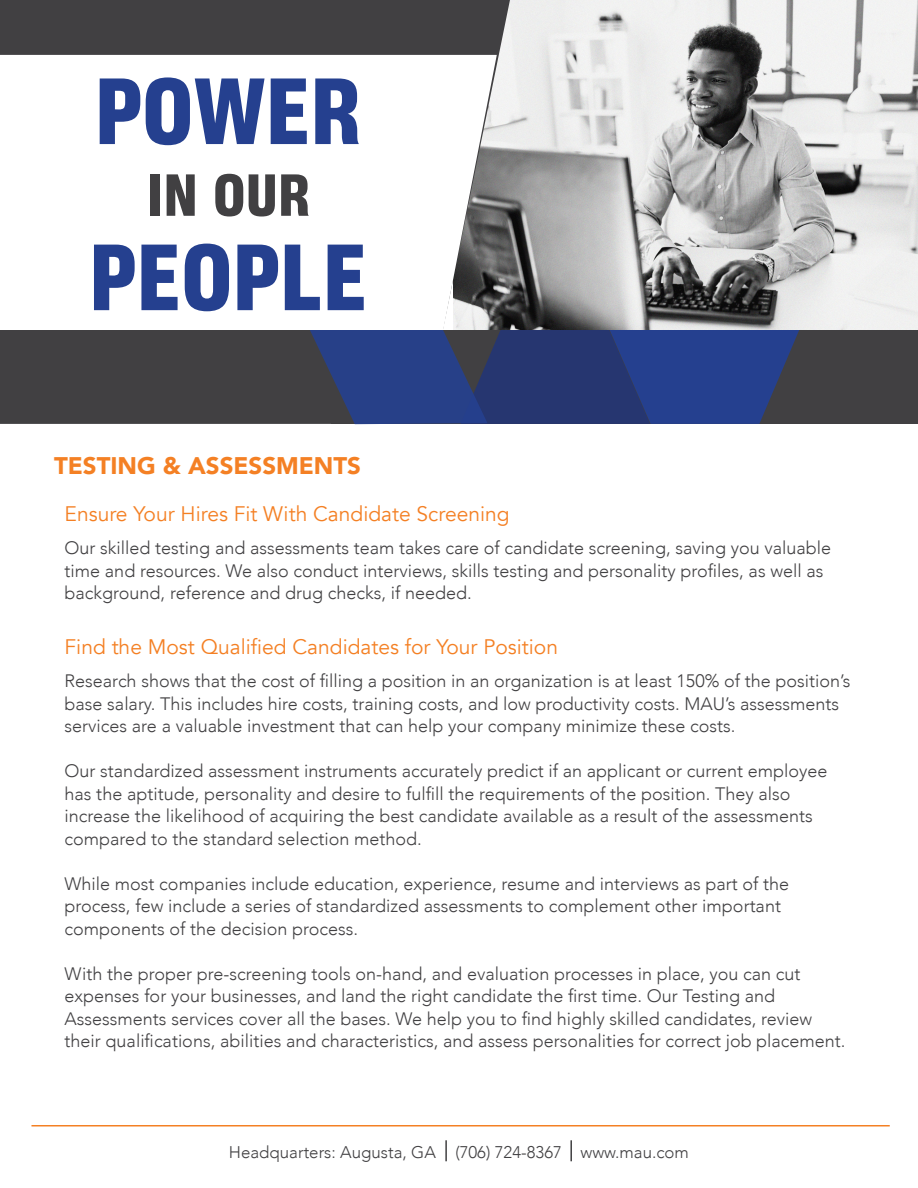
<style>
.page{position:relative;width:918px;height:1188px;background:#fff}
.page>*{position:absolute;margin:0;border:0;box-sizing:border-box;transform-origin:0 0}
.t1{font:113.85px "Corpus Gothic";color:#25408f}
.t2{font:71.85px "Corpus Gothic";color:#414042}
.t3{font:900 24px "Avenir";color:#f48024}
.t4{font:21px "Avenir";color:#f48024}
.t5{font:300 18px/22.5px "Avenir";color:#414042}
.t6{font:300 16.8px "Avenir";color:#414042}
</style>
<div class="page">
<img style="left:510px;top:0;width:408px;height:330px">
<div style="left:0;top:0;width:510px;height:424px;background:#414042"></div>
<div style="left:331px;top:330px;width:587px;height:94px;background:#414042"></div>
<svg style="left:284px;top:223px;width:515px;height:201px;background:#535f81"></svg>
<svg style="left:0;top:55px;width:497px;height:275px"></svg>
<hr style="left:31px;top:1125px;width:859px;height:1px;background:#f48024">
<hr style="left:445px;top:1140px;width:2px;height:21px;background:#414042">
<hr style="left:570px;top:1140px;width:2px;height:21px;background:#414042">
<h1 class="t1" style="left:95px;top:56px;width:268px">POWER</h1>
<h2 class="t2" style="left:146px;top:160px;width:166px">IN OUR</h2>
<h1 class="t1" style="left:89px;top:222px;width:280px">PEOPLE</h1>
<h3 class="t3" style="left:54px;top:446px;width:309px">TESTING &amp; ASSESSMENTS</h3>
<p class="t4" style="left:65px;top:501px;width:446px">Ensure Your Hires Fit With Candidate Screening</p>
<p class="t5" style="left:65px;top:537px;width:768px">Our skilled testing and assessments team takes care of candidate screening, saving you valuable time and resources. We also conduct interviews, skills testing and personality profiles, as well as background, reference and drug checks, if needed.</p>
<p class="t4" style="left:65px;top:634px;width:495px">Find the Most Qualified Candidates for Your Position</p>
<p class="t5" style="left:65px;top:670px;width:787px">Research shows that the cost of filling a position in an organization is at least 150% of the position’s base salary. This includes hire costs, training costs, and low productivity costs. MAU’s assessments services are a valuable investment that can help your company minimize these costs.</p>
<p class="t5" style="left:65px;top:760px;width:764px">Our standardized assessment instruments accurately predict if an applicant or current employee has the aptitude, personality and desire to fulfill the requirements of the position. They also increase the likelihood of acquiring the best candidate available as a result of the assessments compared to the standard selection method.</p>
<p class="t5" style="left:65px;top:872px;width:726px">While most companies include education, experience, resume and interviews as part of the process, few include a series of standardized assessments to complement other important components of the decision process.</p>
<p class="t5" style="left:65px;top:962px;width:782px">With the proper pre-screening tools on-hand, and evaluation processes in place, you can cut expenses for your businesses, and land the right candidate the first time. Our Testing and Assessments services cover all the bases. We help you to find highly skilled candidates, review their qualifications, abilities and characteristics, and assess personalities for correct job placement.</p>
<p class="t6" style="left:229px;top:1142px;width:462px">Headquarters: Augusta, GA (706) 724-8367 www.mau.com</p>
</div>
